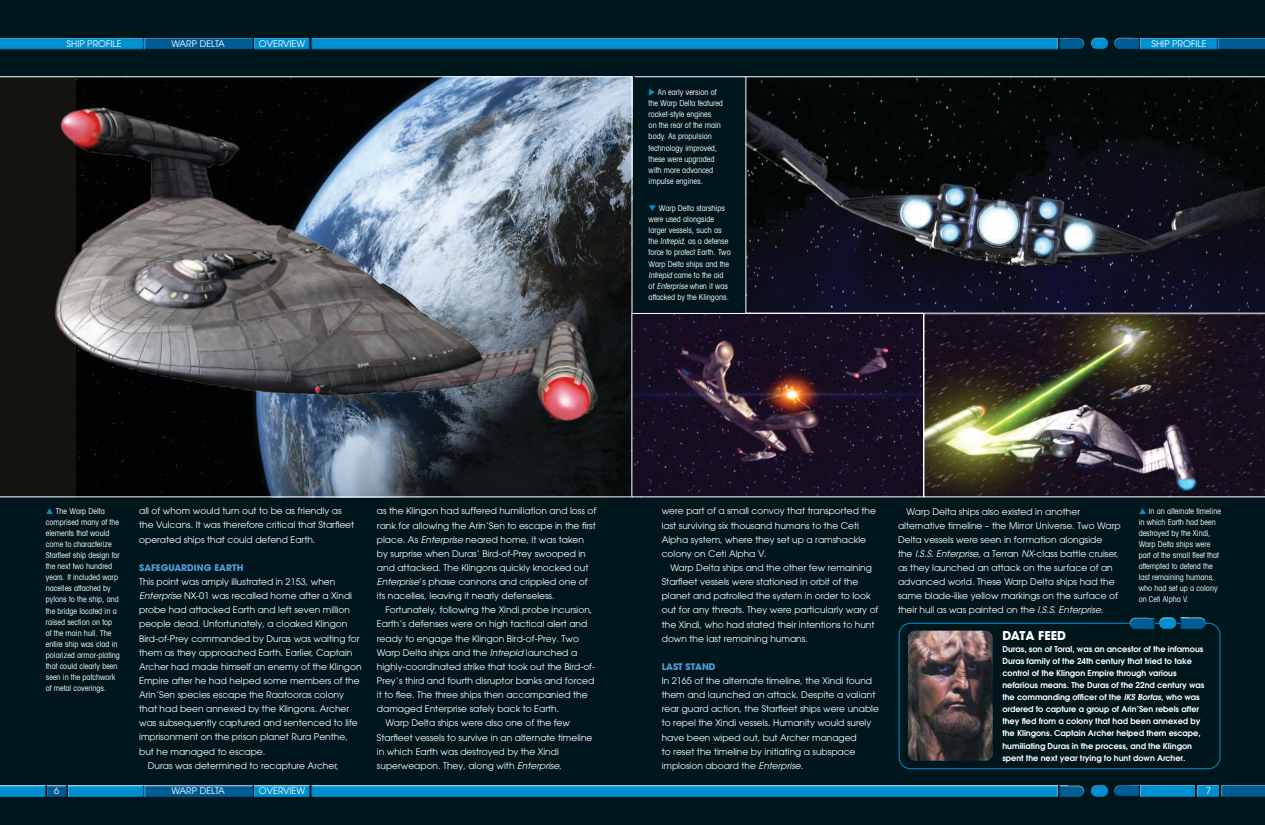
<style>
.page{position:relative;width:1265px;height:825px;background:#fff}
.page>*{position:absolute;margin:0;border:0;box-sizing:border-box;transform-origin:0 0}
.t1{font:700 12.1px "Avant Garde";letter-spacing:-.01em;color:#fff}
.t2{font:9.1px/14.1px "Avant Garde";color:#fff}
.t3{font:700 9.1px "Avant Garde";color:#4f9ed7}
.t4{font:condensed 8.1px/11.1px "Avant Garde LT";color:#fff}
.t5{font:600 8.1px/12.1px "Avant Garde";color:#fff}
.s1{color:#008fcf}
.s2{font-style:italic}
.s3{font-family:"Avant Garde LT";font-style:italic}
.s4{font-family:"Avant Garde LT"}
</style>
<div class="page">
<div style="left:0;top:0;width:1264px;height:825px;background:#00161d"></div>
<div style="left:1113px;top:37px;width:26px;height:13px;background:#1d1d1b;opacity:.75"></div>
<div style="left:1113px;top:785px;width:26px;height:12px;background:#1d1d1b;opacity:.75"></div>
<div style="left:1058px;top:38px;width:26px;height:12px;background:#1d1d1b;opacity:.75"></div>
<div style="left:1058px;top:784px;width:27px;height:11px;background:#fff;opacity:.75"></div>
<div style="left:1058px;top:785px;width:26px;height:12px;background:#1d1d1b;opacity:.75"></div>
<div style="left:1139px;top:37px;width:79px;height:13px;background:#1d1d1b;opacity:.75"></div>
<div style="left:1139px;top:785px;width:57px;height:12px;background:#008fcf"></div>
<div style="left:1197px;top:785px;width:23px;height:12px;background:#1d1d1b;opacity:.75"></div>
<div style="left:311px;top:38px;width:746px;height:12px;background:#1d1d1b;opacity:.75"></div>
<div style="left:311px;top:785px;width:746px;height:12px;background:#1d1d1b;opacity:.75"></div>
<div style="left:253px;top:38px;width:57px;height:12px;background:#1d1d1b;opacity:.75"></div>
<div style="left:253px;top:785px;width:57px;height:12px;background:#1d1d1b;opacity:.75"></div>
<div style="left:144px;top:38px;width:109px;height:12px;background:#1d1d1b;opacity:.75"></div>
<div style="left:144px;top:785px;width:109px;height:12px;background:#1d1d1b;opacity:.75"></div>
<div style="left:46px;top:785px;width:21px;height:12px;background:#1d1d1b;opacity:.75"></div>
<div style="left:0;top:38px;width:144px;height:12px;background:#1d1d1b;opacity:.75"></div>
<div style="left:66px;top:784px;width:78px;height:13px;background:#fff;opacity:.75"></div>
<div style="left:67px;top:785px;width:77px;height:12px;background:#1d1d1b;opacity:.75"></div>
<div style="left:0;top:785px;width:46px;height:12px;background:#1d1d1b;opacity:.75"></div>
<div style="left:1217px;top:37px;width:47px;height:13px;background:#1d1d1b;opacity:.75"></div>
<div style="left:1220px;top:784px;width:44px;height:13px;background:#1d1d1b;opacity:.75"></div>
<div style="left:1090px;top:37px;width:18px;height:10px;background:#fff;opacity:.75"></div>
<div style="left:1090px;top:39px;width:20px;height:11px;background:#1d1d1b;opacity:.75"></div>
<div style="left:1090px;top:784px;width:18px;height:10px;background:#fff;opacity:.75"></div>
<div style="left:1090px;top:787px;width:20px;height:10px;background:#1d1d1b;opacity:.75"></div>
<img style="left:0;top:76px;width:632px;height:421px">
<img style="left:633px;top:315px;width:288px;height:180px">
<img style="left:923px;top:314px;width:341px;height:183px">
<svg style="left:745px;top:76px;width:519px;height:238px"></svg>
<div style="left:898px;top:623px;width:322px;height:146px;border:1px solid #008fcf;border-radius:11px"></div>
<img style="left:908px;top:631px;width:84px;height:130px">
<div style="left:631px;top:313px;width:292px;height:184px;border:1px solid #fff"></div>
<hr style="left:634px;top:76px;width:112px;height:1px;background:#fff">
<div style="left:1179px;top:617px;width:27px;height:12px;background:#1d1d1b;opacity:.75"></div>
<div style="left:1127px;top:616px;width:28px;height:11px;background:#00161d"></div>
<div style="left:1128px;top:617px;width:27px;height:12px;background:#1d1d1b;opacity:.75"></div>
<div style="left:1158px;top:616px;width:18px;height:10px;background:#fff;opacity:.75"></div>
<div style="left:1158px;top:619px;width:20px;height:10px;background:#1d1d1b;opacity:.75"></div>
<p class="t2" style="left:67px;top:36px;width:56px">SHIP PROFILE</p>
<p class="t2" style="left:171px;top:37px;width:55px">WARP DELTA</p>
<p class="t2" style="left:259px;top:37px;width:48px">OVERVIEW</p>
<p class="t4" style="left:648px;top:86px;width:76px"><span class="s1">◆</span> An early version of the Warp Delta featured rocket-style engines<br>on the rear of the main body. As propulsion technology improved, these were upgraded with more advanced impulse engines.</p>
<p class="t4" style="left:648px;top:202px;width:84px"><span class="s1">❑</span> Warp Delta starships were used alongside larger vessels, such as the <span class="s2">Intrepid</span>, as a defense force to protect Earth. Two<br>Warp Delta ships and the<br><span class="s2">Intrepid</span> came to the aid<br>o f <span class="s2">Enterprise</span> w h e n i t w a s attacked by the Klingons.</p>
<p class="t2" style="left:1151px;top:37px;width:56px">SHIP PROFILE</p>
<p class="t4" style="left:46px;top:505px;width:76px;text-indent:10px">The Warp Delta comprised many of the elements that would come to characterize<br>Starfleet ship design for the next two hundred years. It included warp nacelles attached by pylons to the ship, and the bridge located in a raised section on top of the main hull. The entire ship was clad in polarized armor-plating that could clearly been seen in the patchwork of metal coverings.</p>
<p class="t2" style="left:139px;top:504px;width:216px">all of whom would turn out to be as friendly as the Vulcans. It was therefore critical that Starfleet operated ships that could defend Earth.</p>
<p class="t3" style="left:139px;top:562px;width:106px">SAFEGUARDING EARTH</p>
<p class="t2" style="left:139px;top:575px;width:198px">This point was amply illustrated in 2153, when</p>
<p class="t2" style="left:139px;top:589px;width:214px"><span class="s3">Enterprise</span> NX-01 was recalled home after a Xindi</p>
<p class="t2" style="left:139px;top:603px;width:212px">probe had attacked Earth and left seven million</p>
<p class="t2" style="left:139px;top:617px;width:209px">people dead. Unfortunately, a cloaked Klingon</p>
<p class="t2" style="left:139px;top:631px;width:222px"><span class="s4">Bird-of-Prey</span> commanded by Duras was waiting for</p>
<p class="t2" style="left:139px;top:645px;width:215px">them as they approached Earth. Earlier, Captain</p>
<p class="t2" style="left:139px;top:659px;width:224px">Archer had made himself an enemy of the Klingon</p>
<p class="t2" style="left:139px;top:673px;width:222px">Empire after he had helped some members of the</p>
<p class="t2" style="left:139px;top:688px;width:206px">Arin’Sen species escape the Raatooras colony</p>
<p class="t2" style="left:139px;top:702px;width:211px">that had been annexed by the Klingons. Archer</p>
<p class="t2" style="left:139px;top:716px;width:220px">was subsequently captured and sentenced to life</p>
<p class="t2" style="left:139px;top:730px;width:210px">imprisonment on the prison planet Rura Penthe,</p>
<p class="t2" style="left:139px;top:744px;width:128px">but he managed to escape.</p>
<p class="t2" style="left:148px;top:758px;width:192px">Duras was determined to recapture Archer,</p>
<p class="t2" style="left:54px;top:784px;width:7px">6</p>
<p class="t2" style="left:259px;top:784px;width:48px">OVERVIEW</p>
<p class="t2" style="left:171px;top:784px;width:55px">WARP DELTA</p>
<p class="t2" style="left:377px;top:504px;width:221px">as the Klingon had suffered humiliation and loss of rank for allowing the Arin’Sen to escape in the first place. As <span class="s3">Enterprise</span> neared home, it was taken by surprise when Duras’ <span class="s4">Bird-of-Prey</span> swooped in and attacked. The Klingons quickly knocked out <span class="s3">Enterprise</span>’s phase cannons and crippled one of its nacelles, leaving it nearly defenseless.</p>
<p class="t2" style="left:385px;top:603px;width:208px">Fortunately, following the Xindi probe incursion,</p>
<p class="t2" style="left:377px;top:617px;width:212px">Earth’s defenses were on high tactical alert and</p>
<p class="t2" style="left:377px;top:631px;width:203px">ready to engage the Klingon <span class="s4">Bird-of-Prey</span>. Two</p>
<p class="t2" style="left:377px;top:645px;width:202px">Warp Delta ships and the <span class="s3">Intrepid</span> launched a</p>
<p class="t2" style="left:377px;top:659px;width:220px">highly-coordinated strike that took out the <span class="s4">Bird-of-</span></p>
<p class="t2" style="left:377px;top:674px;width:219px"><span class="s4">Prey</span>’s third and fourth disruptor banks and forced</p>
<p class="t2" style="left:377px;top:688px;width:212px">it to flee. The three ships then accompanied the</p>
<p class="t2" style="left:377px;top:702px;width:184px">damaged Enterprise safely back to Earth.</p>
<p class="t2" style="left:385px;top:716px;width:186px">Warp Delta ships were also one of the few</p>
<p class="t2" style="left:377px;top:730px;width:217px">Starfleet vessels to survive in an alternate timeline</p>
<p class="t2" style="left:377px;top:744px;width:183px">in which Earth was destroyed by the Xindi</p>
<p class="t2" style="left:377px;top:758px;width:186px">superweapon. They, along with <span class="s3">Enterprise</span>,</p>
<p class="t2" style="left:661px;top:504px;width:216px">were part of a small convoy that transported the last surviving six thousand humans to the Ceti Alpha system, where they set up a ramshackle colony on Ceti Alpha V.</p>
<p class="t2" style="left:661px;top:561px;width:218px;text-indent:9px">Warp Delta ships and the other few remaining Starfleet vessels were stationed in orbit of the planet and patrolled the system in order to look out for any threats. They were particularly wary of the Xindi, who had stated their intentions to hunt down the last remaining humans.</p>
<p class="t3" style="left:661px;top:661px;width:55px">LAST STAND</p>
<p class="t2" style="left:661px;top:674px;width:219px">In 2165 of the alternate timeline, the Xindi found them and launched an attack. Despite a valiant rear guard action, the Starfleet ships were unable to repel the Xindi vessels. Humanity would surely have been wiped out, but Archer managed<br>to reset the timeline by initiating a subspace implosion aboard the <span class="s3">Enterprise</span>.</p>
<p class="t2" style="left:897px;top:504px;width:224px;text-indent:9px">Warp Delta ships also existed in another alternative timeline – the Mirror Universe. Two Warp Delta vessels were seen in formation alongside<br>the <span class="s3">I.S.S. Enterprise</span>, a Terran <span class="s3">NX</span>-class battle cruiser, as they launched an attack on the surface of an advanced world. These Warp Delta ships had the same blade-like yellow markings on the surface of their hull as was painted on the <span class="s3">I.S.S. Enterprise</span>.</p>
<p class="t4" style="left:1138px;top:505px;width:84px;text-indent:10px">In an alternate timeline in which Earth had been destroyed by the Xindi,<br>Warp Delta ships were part of the small fleet that attempted to defend the last remaining humans, who had set up a colony on Ceti Alpha V.</p>
<h1 class="t1" style="left:1002px;top:628px;width:65px">DATA FEED</h1>
<p class="t5" style="left:1002px;top:642px;width:203px">Duras, son of Toral, was an ancestor of the infamous Duras family of the 24th century that tried to take control of the Klingon Empire through various nefarious means. The Duras of the 22nd century was the commanding officer of the <span class="s3">IKS Bortas</span>, who was ordered to capture a group of Arin’Sen rebels after they fled from a colony that had been annexed by the Klingons. Captain Archer helped them escape, humiliating Duras in the process, and the Klingon spent the next year trying to hunt down Archer.</p>
<p class="t2" style="left:1205px;top:784px;width:7px">7</p>
</div>
